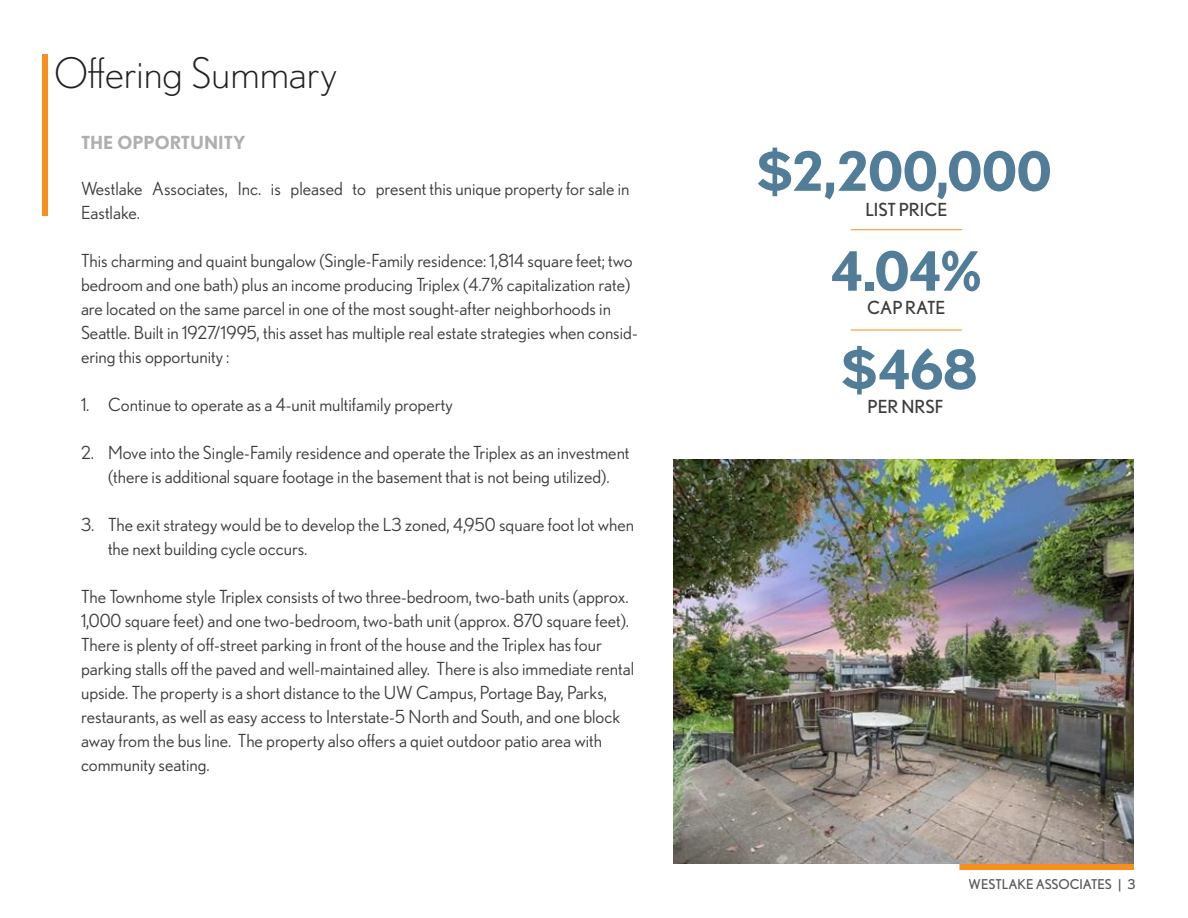
<style>
.page{position:relative;width:1188px;height:918px;background:#fff}
.page>*{position:absolute;margin:0;border:0;box-sizing:border-box;transform-origin:0 0}
.t1{font:700 54px "Nobel";color:#517d98}
.t2{font:300 42px "Nobel";color:#231f20}
.t3{font:18px/24px "Nobel";color:#3d3d3d}
.t4{font:18px "Nobel";color:#3d3d3d}
.t5{font:700 18px "Nobel";color:#aeafae}
.t6{font:13.5px "Nobel";color:#57585a}
</style>
<div class="page">
<div style="left:42px;top:54px;width:6px;height:162px;background:#f68f1e"></div>
<div style="left:959px;top:864px;width:175px;height:6px;background:#f68f1e"></div>
<img style="left:674px;top:459px;width:460px;height:405px">
<hr style="left:851px;top:229px;width:111px;height:1px;background:#f68f1e">
<hr style="left:851px;top:330px;width:111px;height:1px;background:#f68f1e">
<p class="t2" style="left:54px;top:49px;width:284px">Offering Summary</p>
<p class="t5" style="left:81px;top:132px;width:166px">THE OPPORTUNITY</p>
<p class="t3" style="left:81px;top:176px;width:550px">Westlake Associates, Inc. is pleased to present this unique property for sale in<br>Eastlake.</p>
<p class="t3" style="left:81px;top:248px;width:558px">This charming and quaint bungalow (Single-Family residence: 1,814 square feet; two bedroom and one bath) plus an income producing Triplex (4.7% capitalization rate) are located on the same parcel in one of the most sought-after neighborhoods in Seattle. Built in 1927/1995, this asset has multiple real estate strategies when consid&shy;ering this opportunity :</p>
<p class="t3" style="left:81px;top:392px;width:373px">1. Continue to operate as a 4-unit multifamily property</p>
<p class="t3" style="left:81px;top:440px;width:550px;text-align:center">2. Move into the Single-Family residence and operate the Triplex as an investment (there is additional square footage in the basement that is not being utilized).</p>
<p class="t3" style="left:108px;top:512px;width:528px;text-indent:-27px">3. The exit strategy would be to develop the L3 zoned, 4,950 square foot lot when the next building cycle occurs.</p>
<p class="t3" style="left:81px;top:584px;width:555px">The Townhome style Triplex consists of two three-bedroom, two-bath units (approx.<br>1,000 square feet) and one two-bedroom, two-bath unit (approx. 870 square feet).<br>There is plenty of off-street parking in front of the house and the Triplex has four parking stalls off the paved and well-maintained alley. There is also immediate rental upside. The property is a short distance to the UW Campus, Portage Bay, Parks, restaurants, as well as easy access to Interstate-5 North and South, and one block away from the bus line. The property also offers a quiet outdoor patio area with community seating.</p>
<p class="t1" style="left:756px;top:139px;width:297px">$2,200,000</p>
<p class="t4" style="left:865px;top:199px;width:84px">LIST PRICE</p>
<p class="t1" style="left:831px;top:239px;width:152px">4.04%</p>
<p class="t4" style="left:867px;top:297px;width:80px">CAP RATE</p>
<p class="t1" style="left:841px;top:337px;width:138px">$468</p>
<p class="t4" style="left:868px;top:396px;width:77px">PER NRSF</p>
<p class="t6" style="left:969px;top:877px;width:168px">WESTLAKE ASSOCIATES | 3</p>
</div>
